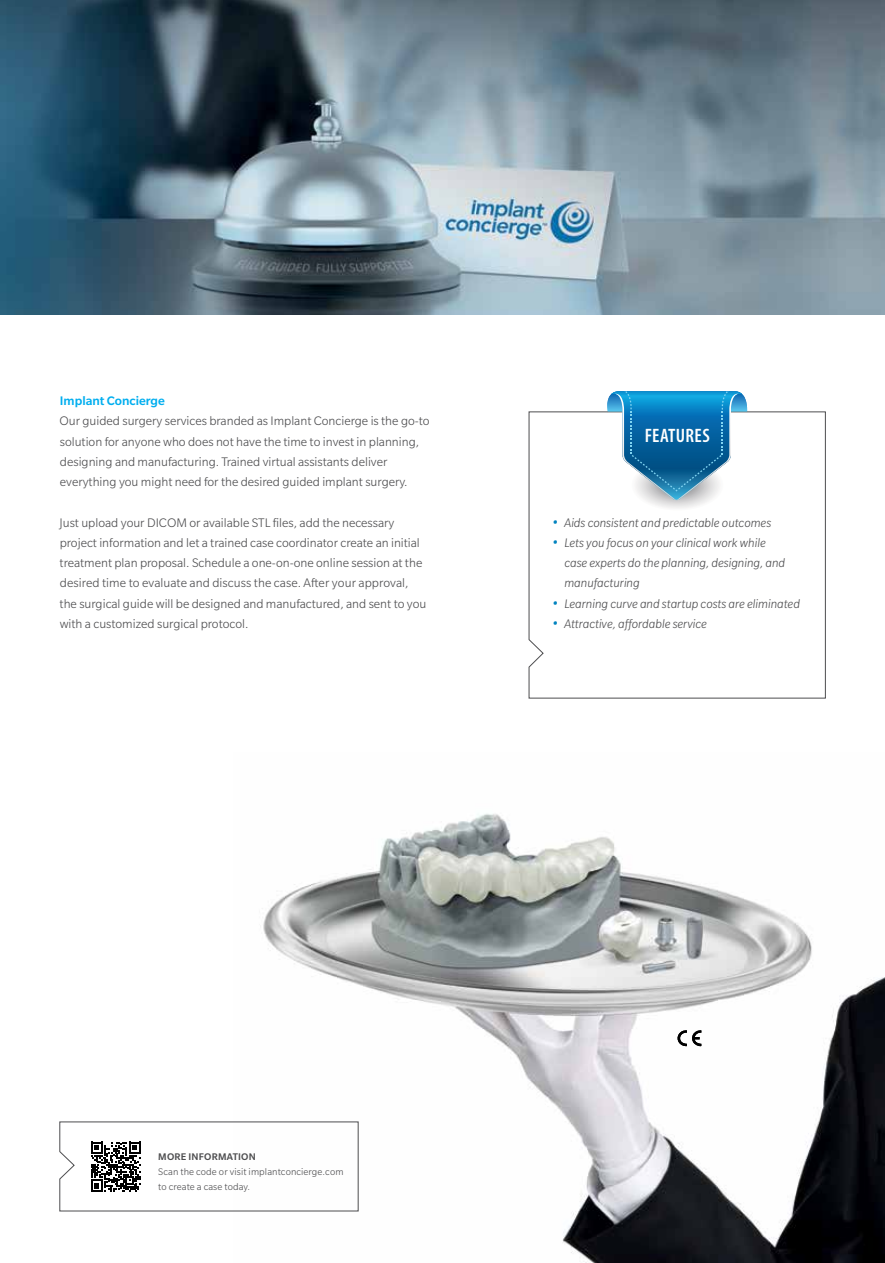
<style>
.page{position:relative;width:885px;height:1263px;background:#fff}
.page>*{position:absolute;margin:0;border:0;box-sizing:border-box;transform-origin:0 0}
.t1{font:600 condensed 19.5px "Myriad Pro";letter-spacing:.02em;color:#fff}
.t2{font:300 13.5px/20.2px "Slate Pro";color:#4d4d4f}
.t3{font:italic 300 13.5px/20.2px "Slate Pro";color:#4d4d4f}
.t4{font:500 13.5px "Slate Pro";color:#00aeef}
.t5{font:300 10.5px/15px "Slate Pro";letter-spacing:.01em;color:#4d4d4f}
.t6{font:500 10.5px "Slate Pro";letter-spacing:.02em;color:#4d4d4f}
.s1{font-size:15.75px;color:#0083bf}
</style>
<div class="page">
<img style="left:263px;top:813px;width:621px;height:450px">
<img style="left:0;top:0;width:884px;height:315px">
<svg style="left:528px;top:411px;width:298px;height:288px"></svg>
<svg style="left:605px;top:391px;width:143px;height:124px"></svg>
<svg style="left:59px;top:1121px;width:300px;height:91px"></svg>
<svg style="left:677px;top:1030px;width:24px;height:17px"></svg>
<p class="t4" style="left:60px;top:393px;width:106px">Implant Concierge</p>
<p class="t2" style="left:59px;top:411px;width:371px">Our guided surgery services branded as Implant Concierge is the go-to solution for anyone who does not have the time to invest in planning, designing and manufacturing. Trained virtual assistants deliver everything you might need for the desired guided implant surgery.</p>
<p class="t2" style="left:59px;top:512px;width:368px">Just upload your DICOM or available STL files, add the necessary project information and let a trained case coordinator create an initial treatment plan proposal. Schedule a one-on-one online session at the desired time to evaluate and discuss the case. After your approval, the surgical guide will be designed and manufactured, and sent to you with a customized surgical protocol.</p>
<h1 class="t1" style="left:644px;top:424px;width:67px">FEATURES</h1>
<p class="t3" style="left:551px;top:512px;width:221px"><span class="s1">•</span> Aids consistent and predictable outcomes</p>
<p class="t3" style="left:564px;top:532px;width:222px;text-indent:-13px"><span class="s1">•</span> Lets you focus on your clinical work while case experts do the planning, designing, and manufacturing</p>
<p class="t3" style="left:551px;top:593px;width:250px"><span class="s1">•</span> Learning curve and startup costs are eliminated</p>
<p class="t3" style="left:551px;top:613px;width:157px"><span class="s1">•</span> Attractive, affordable service</p>
<p class="t6" style="left:158px;top:1151px;width:99px">MORE INFORMATION</p>
<p class="t5" style="left:158px;top:1164px;width:187px">Scan the code or visit implantconcierge.com to create a case today.</p>
</div>
